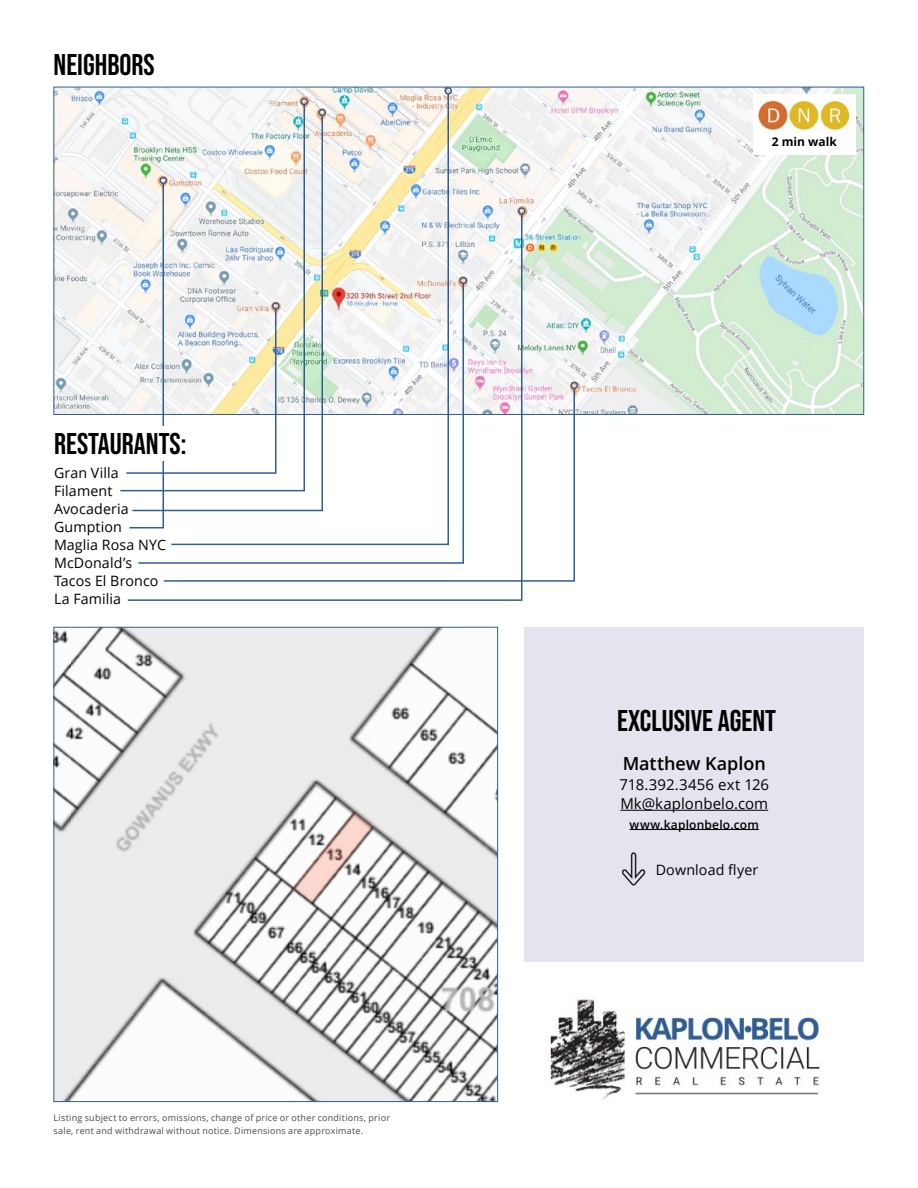
<style>
.page{position:relative;width:918px;height:1188px;background:#fff}
.page>*{position:absolute;margin:0;border:0;box-sizing:border-box;transform-origin:0 0}
.t1{font:30px "Bebas Neue";color:#000}
.t2{font:600 18px "Open Sans";color:#000}
.t3{font:15px/19.5px "Open Sans";letter-spacing:.005em;color:#000}
.t4{font:14.25px/18px "Open Sans";letter-spacing:.01em;color:#000}
.t5{font:600 12px "Open Sans";letter-spacing:.015em;color:#000}
.t6{font:700 12px "Open Sans";color:#000}
.t7{font:9px/13.5px "Open Sans";letter-spacing:.025em;color:#4a4a4d}
</style>
<div class="page">
<img style="left:56px;top:629px;width:440px;height:471px">
<img style="left:56px;top:89px;width:806px;height:324px">
<div style="left:525px;top:627px;width:339px;height:334px;background:#e3e4ed"></div>
<img style="left:550px;top:999px;width:270px;height:101px">
<div style="left:753px;top:94px;width:103px;height:60px;background:#fff"></div>
<img style="left:757px;top:100px;width:31px;height:31px">
<img style="left:788px;top:100px;width:31px;height:31px">
<img style="left:820px;top:100px;width:31px;height:31px">
<svg style="left:119px;top:103px;width:51px;height:389px"></svg>
<svg style="left:131px;top:114px;width:39px;height:68px"></svg>
<svg style="left:170px;top:92px;width:280px;height:121px"></svg>
<div style="left:445px;top:87px;width:7px;height:8px;border:2px solid #2e5e93;border-radius:50%"></div>
<svg style="left:523px;top:387px;width:53px;height:195px"></svg>
<div style="left:571px;top:382px;width:7px;height:7px;border:2px solid #2e5e93;border-radius:50%"></div>
<svg style="left:127px;top:213px;width:396px;height:388px"></svg>
<div style="left:518px;top:207px;width:8px;height:8px;border:2px solid #2e5e93;border-radius:50%"></div>
<svg style="left:125px;top:182px;width:152px;height:347px"></svg>
<div style="left:160px;top:177px;width:7px;height:7px;border:2px solid #2e5e93;border-radius:50%"></div>
<div style="left:47px;top:426px;width:148px;height:35px;background:#fff"></div>
<hr style="left:620px;top:810px;width:148px;height:1px;background:#000">
<hr style="left:630px;top:829px;width:129px;height:1px;background:#000">
<svg style="left:621px;top:852px;width:25px;height:34px"></svg>
<h1 class="t1" style="left:54px;top:48px;width:103px">NEIGHBORS</h1>
<h1 class="t1" style="left:54px;top:427px;width:134px">RESTAURANTS:</h1>
<h3 class="t4" style="left:54px;top:463px;width:114px">Gran Villa<br>Filament<br>Avocaderia<br>Gumption<br>Maglia Rosa NYC<br>McDonald’s<br>Tacos El Bronco<br>La Familia</h3>
<p class="t7" style="left:54px;top:1110px;width:338px">Listing subject to errors, omissions, change of price or other conditions, prior sale, rent and withdrawal without notice. Dimensions are approximate.</p>
<h3 class="t6" style="left:772px;top:133px;width:67px">2 min walk</h3>
<h1 class="t1" style="left:617px;top:704px;width:160px">EXCLUSIVE AGENT</h1>
<h2 class="t2" style="left:623px;top:751px;width:145px">Matthew Kaplon</h2>
<h3 class="t3" style="left:619px;top:774px;width:151px">718.392.3456 ext 126<br>Mk@kaplonbelo.com</h3>
<h3 class="t5" style="left:630px;top:816px;width:131px">www.kaplonbelo.com</h3>
<h3 class="t4" style="left:656px;top:861px;width:104px">Download flyer</h3>
</div>
